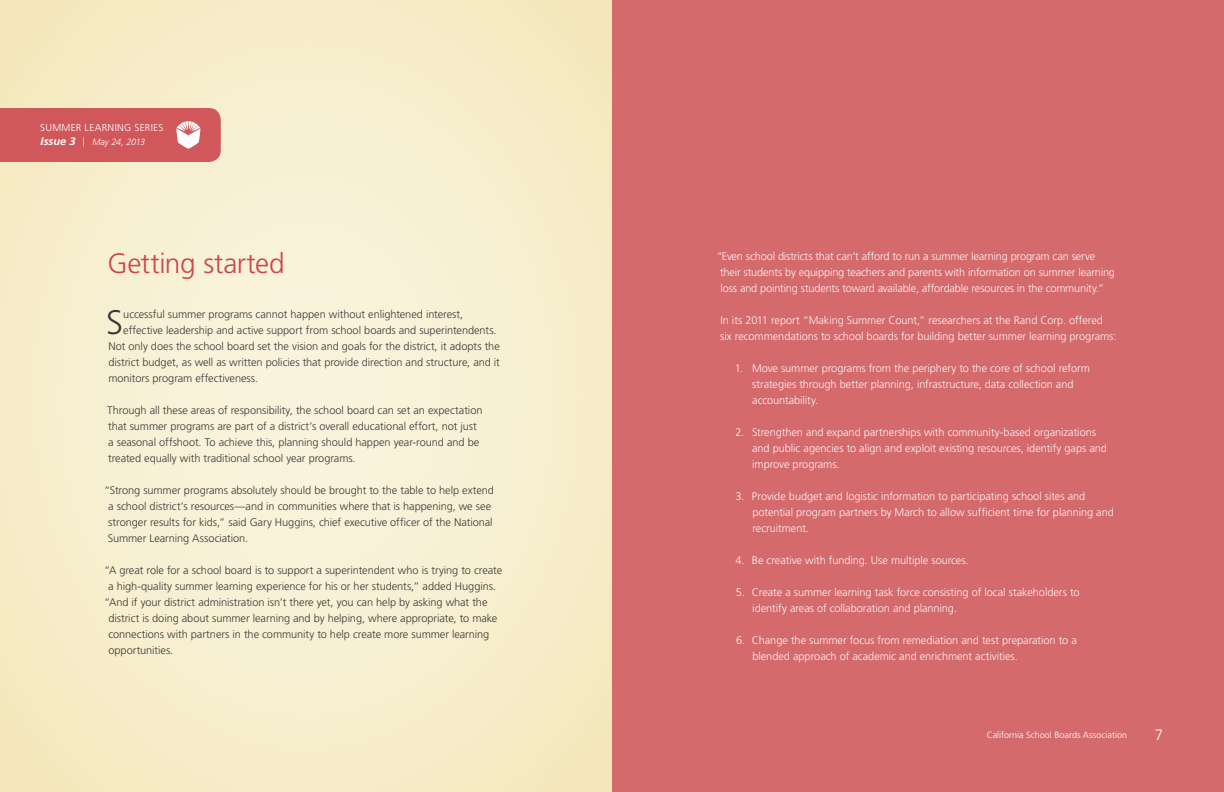
<style>
.page{position:relative;width:1224px;height:792px;background:#fff}
.page>*{position:absolute;margin:0;border:0;box-sizing:border-box;transform-origin:0 0}
.intro_paragraph{font:300 33.9px "Frutiger LT Std";color:#383839}
.t1{font:300 28px "Frutiger LT Std";letter-spacing:-.015em;color:#cb4549}
.subheads{font:300 15px "Frutiger LT Std";color:#fff}
.t2{font:300 11px/16px "Frutiger LT Std";letter-spacing:-.01em;color:#fff}
.body{font:300 11px/16px "Frutiger LT Std";letter-spacing:-.005em;color:#383839}
.intro_paragraph-2{font:300 11px "Frutiger LT Std";letter-spacing:-.005em;color:#383839}
.t3{font:300 10px "Frutiger LT Std";letter-spacing:.03em;color:#fff}
.subheads-2{font:300 9px "Frutiger LT Std";letter-spacing:.005em;color:#fff}
.t4{font:italic 300 9px "Frutiger LT Std";letter-spacing:-.02em;color:#fff}
.s1{font-weight:700;font-size:11px}
.s2{font-style:normal}
</style>
<div class="page">
<svg style="left:0;top:0;width:612px;height:792px;background:#f7eece"></svg>
<div style="left:612px;top:0;width:612px;height:792px;background:#d56a6d"></div>
<div style="left:0;top:108px;width:221px;height:54px;background:#d0585b"></div>
<p class="t3" style="left:40px;top:122px;width:125px">SUMMER LEARNING SERIES</p>
<p class="t4" style="left:40px;top:136px;width:106px"><span class="s1">Issue 3</span> <span class="s2">|</span> May 24, 2013</p>
<p class="t1" style="left:107px;top:247px;width:179px">Getting started</p>
<p class="intro_paragraph" style="left:106px;top:303px;width:18px">S</p>
<p class="intro_paragraph-2" style="left:123px;top:308px;width:341px">uccessful summer programs cannot happen without enlightened interest,</p>
<p class="intro_paragraph-2" style="left:123px;top:324px;width:375px">effective leadership and active support from school boards and superintendents.</p>
<p class="intro_paragraph-2" style="left:108px;top:340px;width:393px">Not only does the school board set the vision and goals for the district, it adopts the</p>
<p class="intro_paragraph-2" style="left:108px;top:356px;width:393px">district budget, as well as written policies that provide direction and structure, and it</p>
<p class="intro_paragraph-2" style="left:108px;top:372px;width:151px">monitors program effectiveness.</p>
<p class="body" style="left:107px;top:402px;width:377px">Through all these areas of responsibility, the school board can set an expectation that summer programs are part of a district’s overall educational effort, not just a seasonal offshoot. To achieve this, planning should happen year-round and be treated equally with traditional school year programs.</p>
<p class="body" style="left:108px;top:482px;width:388px;text-indent:-4px">“Strong summer programs absolutely should be brought to the table to help extend a school district’s resources—and in communities where that is happening, we see stronger results for kids,” said Gary Huggins, chief executive officer of the National Summer Learning Association.</p>
<p class="body" style="left:104px;top:562px;width:400px">“A great role for a school board is to support a superintendent who is trying to create</p>
<p class="body" style="left:108px;top:578px;width:389px">a high-quality summer learning experience for his or her students,” added Huggins.</p>
<p class="body" style="left:104px;top:594px;width:385px">“And if your district administration isn’t there yet, you can help by asking what the</p>
<p class="body" style="left:108px;top:610px;width:391px">district is doing about summer learning and by helping, where appropriate, to make</p>
<p class="body" style="left:108px;top:626px;width:383px">connections with partners in the community to help create more summer learning</p>
<p class="body" style="left:108px;top:642px;width:67px">opportunities.</p>
<p class="t2" style="left:720px;top:249px;width:396px;text-indent:-4px">“Even school districts that can’t afford to run a summer learning program can serve their students by equipping teachers and parents with information on summer learning loss and pointing students toward available, affordable resources in the community.”</p>
<p class="t2" style="left:720px;top:313px;width:398px">In its 2011 report “Making Summer Count,” researchers at the Rand Corp. offered six recommendations to school boards for building better summer learning programs:</p>
<p class="t2" style="left:752px;top:361px;width:339px;text-indent:-17px">1. Move summer programs from the periphery to the core of school reform strategies through better planning, infrastructure, data collection and accountability.</p>
<p class="t2" style="left:752px;top:425px;width:356px;text-indent:-17px">2. Strengthen and expand partnerships with community-based organizations and public agencies to align and exploit existing resources, identify gaps and improve programs.</p>
<p class="t2" style="left:752px;top:489px;width:363px;text-indent:-17px">3. Provide budget and logistic information to participating school sites and potential program partners by March to allow sufficient time for planning and recruitment.</p>
<p class="t2" style="left:736px;top:553px;width:235px">4. Be creative with funding. Use multiple sources.</p>
<p class="t2" style="left:752px;top:585px;width:329px;text-indent:-16px">5. Create a summer learning task force consisting of local stakeholders to identify areas of collaboration and planning.</p>
<p class="t2" style="left:752px;top:633px;width:326px;text-indent:-16px">6. Change the summer focus from remediation and test preparation to a blended approach of academic and enrichment activities.</p>
<p class="subheads-2" style="left:987px;top:730px;width:142px">California School Boards Association</p>
<p class="subheads" style="left:1155px;top:727px;width:10px">7</p>
</div>
